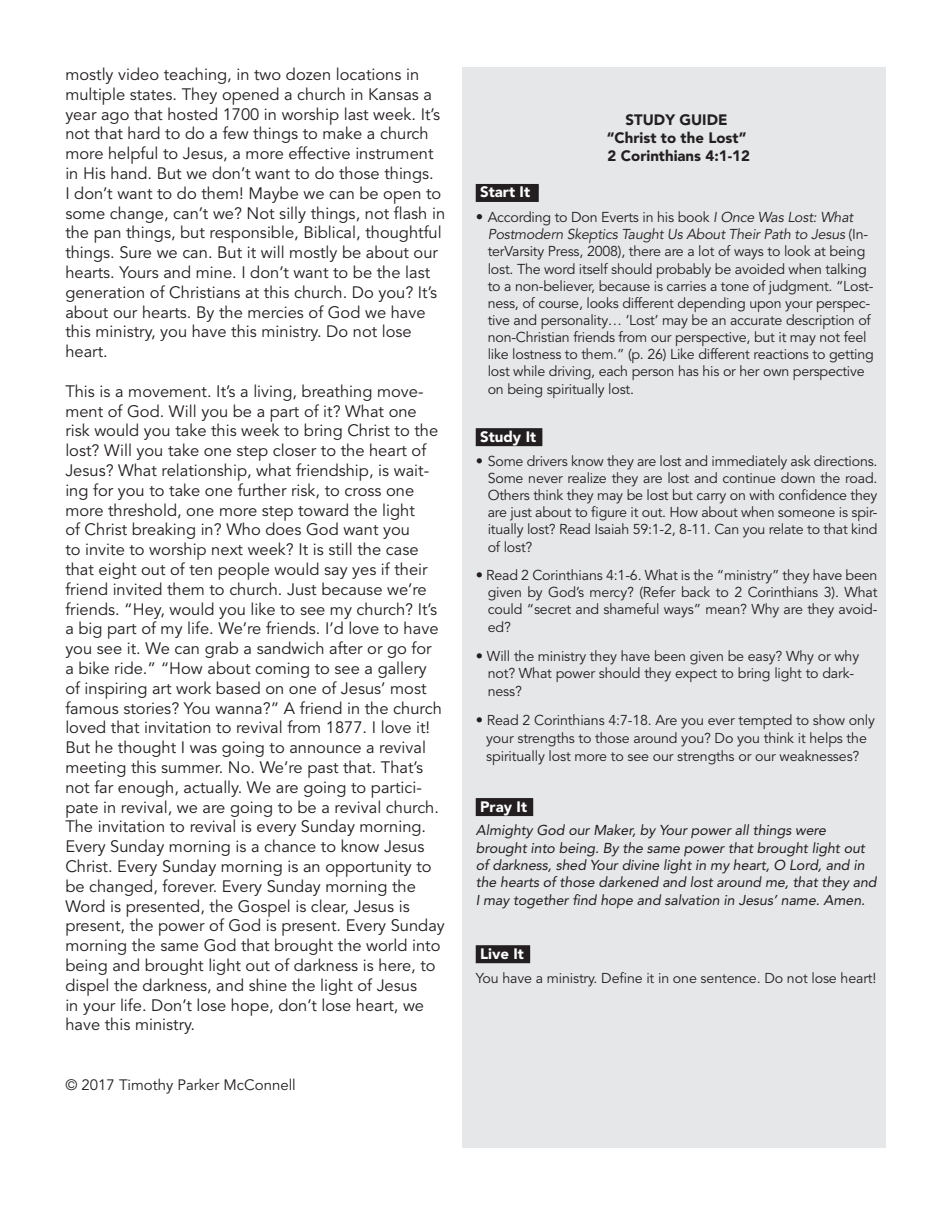
<style>
.page{position:relative;width:945px;height:1215px;background:#fff}
.page>*{position:absolute;margin:0;border:0;box-sizing:border-box;transform-origin:0 0}
.t1{font:16.5px/19.8px "Avenir LT Std";color:#231f20}
.t2{font:900 15px "Avenir LT Std";color:#231f20}
.Paragraph_Style_1{font:900 15px "Avenir LT Std";color:#fff}
.t3{font:15px "Avenir LT Std";color:#231f20}
.t4{font:14.25px/17.1px "Avenir LT Std";letter-spacing:-.015em;color:#231f20}
.t5{font:italic 14.25px/17.2px "Avenir LT Std";letter-spacing:-.005em;color:#231f20}
.s1{color:#231f20}
.s2{font-size:15px}
.s3{font-style:italic}
.s4{font-size:14.7px}
</style>
<div class="page">
<div style="left:463px;top:67px;width:423px;height:1081px;background:#e6e7e9"></div>
<div style="left:476px;top:184px;width:63px;height:18px;background:#231f20"></div>
<div style="left:476px;top:428px;width:66px;height:18px;background:#231f20"></div>
<div style="left:476px;top:798px;width:57px;height:18px;background:#231f20"></div>
<div style="left:476px;top:945px;width:54px;height:18px;background:#231f20"></div>
<p class="t1" style="left:65px;top:65px;width:381px">mostly video teaching, in two dozen locations in multiple states. They opened a church in Kansas a year ago that hosted 1700 in worship last week. It’s not that hard to do a few things to make a church more helpful to Jesus, a more effective instrument in His hand. But we don’t want to do those things.<br>I don’t want to do them! Maybe we can be open to some change, can’t we? Not silly things, not flash in the pan things, but responsible, Biblical, thoughtful things. Sure we can. But it will mostly be about our hearts. Yours and mine. I don’t want to be the last generation of Christians at this church. Do you? It’s about our hearts. By the mercies of God we have this ministry, you have this ministry. Do not lose heart.</p>
<p class="t1" style="left:65px;top:382px;width:381px">This is a movement. It’s a living, breathing move&shy;ment of God. Will you be a part of it? What one risk would you take this week to bring Christ to the lost? Will you take one step closer to the heart of Jesus? What relationship, what friendship, is wait&shy;ing for you to take one further risk, to cross one more threshold, one more step toward the light<br>of Christ breaking in? Who does God want you<br>to invite to worship next week? It is still the case that eight out of ten people would say yes if their friend invited them to church. Just because we’re friends. “Hey, would you like to see my church? It’s a big part of my life. We’re friends. I’d love to have you see it. We can grab a sandwich after or go for<br>a bike ride.” “How about coming to see a gallery of inspiring art work based on one of Jesus’ most famous stories? You wanna?” A friend in the church loved that invitation to revival from 1877. I love it!<br>But he thought I was going to announce a revival meeting this summer. No. We’re past that. That’s not far enough, actually. We are going to partici&shy;pate in revival, we are going to be a revival church.<br>The invitation to revival is every Sunday morning.<br>Every Sunday morning is a chance to know Jesus Christ. Every Sunday morning is an opportunity to be changed, forever. Every Sunday morning the Word is presented, the Gospel is clear, Jesus is present, the power of God is present. Every Sunday morning the same God that brought the world into being and brought light out of darkness is here, to dispel the darkness, and shine the light of Jesus<br>in your life. Don’t lose hope, don’t lose heart, we have this ministry.</p>
<p class="t3" style="left:65px;top:1076px;width:232px">© 2017 Timothy Parker McConnell</p>
<p class="t2" style="left:626px;top:111px;width:103px">STUDY GUIDE</p>
<p class="t2" style="left:607px;top:129px;width:141px">“Christ to the Lost”</p>
<p class="t2" style="left:608px;top:147px;width:144px">2 Corinthians 4:1-12</p>
<p class="Paragraph_Style_1" style="left:480px;top:183px;width:60px">Start It<span class="s1">T</span></p>
<p class="t4" style="left:488px;top:209px;width:388px;text-indent:-12px"><span class="s2">•</span> According to Don Everts in his book <span class="s3">I Once Was Lost: What Postmodern Skeptics Taught Us About Their Path to Jesus</span> (In&shy;terVarsity Press, 2008), there are a lot of ways to look at being lost. The word itself should probably be avoided when talking to a non-believer, because is carries a tone of judgment. “Lost&shy;ness, of course, looks different depending upon your perspec&shy;tive and personality… ‘Lost’ may be an accurate description of non-Christian friends from our perspective, but it may not feel like lostness to them.” (p. 26) Like different reactions to getting lost while driving, each person has his or her own perspective on being spiritually lost.</p>
<p class="Paragraph_Style_1" style="left:480px;top:427px;width:64px">Study It<span class="s1">t</span></p>
<p class="t4" style="left:488px;top:453px;width:391px;text-align:justify;text-indent:-12px"><span class="s4">•</span> Some drivers know they are lost and immediately ask directions.<br>Some never realize they are lost and continue down the road.<br>Others think they may be lost but carry on with confidence they are just about to figure it out. How about when someone is spir&shy;itually lost? Read Isaiah 59:1-2, 8-11. Can you relate to that kind of lost?</p>
<p class="t4" style="left:488px;top:567px;width:391px;text-align:justify;text-indent:-12px"><span class="s4">•</span> Read 2 Corinthians 4:1-6. What is the “ministry” they have been given by God’s mercy? (Refer back to 2 Corinthians 3). What could “secret and shameful ways” mean? Why are they avoid&shy;ed?</p>
<p class="t4" style="left:488px;top:648px;width:373px;text-indent:-12px"><span class="s4">•</span> Will the ministry they have been given be easy? Why or why not? What power should they expect to bring light to dark&shy;ness?</p>
<p class="t4" style="left:476px;top:712px;width:401px;line-height:17.5px;text-align:center"><span class="s4">•</span> Read 2 Corinthians 4:7-18. Are you ever tempted to show only your strengths to those around you? Do you think it helps the spiritually lost more to see our strengths or our weaknesses?</p>
<p class="Paragraph_Style_1" style="left:480px;top:797px;width:55px">Pray It<span class="s1">t</span></p>
<p class="t5" style="left:476px;top:822px;width:402px">Almighty God our Maker, by Your power all things were brought into being. By the same power that brought light out of darkness, shed Your divine light in my heart, O Lord, and in the hearts of those darkened and lost around me, that they and I may together find hope and salvation in Jesus’ name. Amen.</p>
<p class="Paragraph_Style_1" style="left:480px;top:944px;width:51px">Live It<span class="s1">t</span></p>
<p class="t4" style="left:476px;top:970px;width:402px">You have a ministry. Define it in one sentence. Do not lose heart!</p>
</div>
